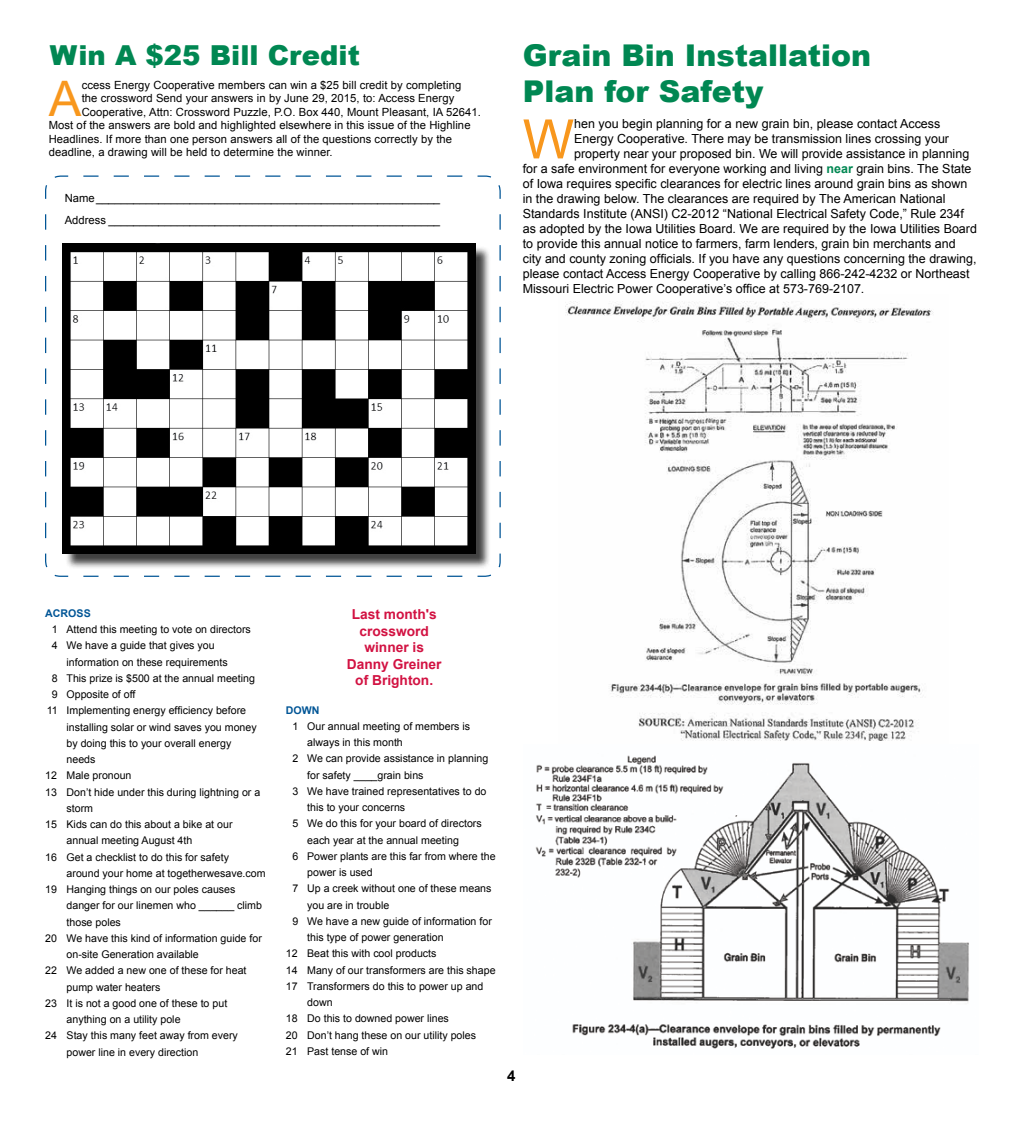
<style>
.page{position:relative;width:1024px;height:1125px;background:#fff}
.page>*{position:absolute;margin:0;border:0;box-sizing:border-box;transform-origin:0 0}
.t1{font:54.38px "Arial";color:#f8971d}
.t2{font:49px "Arial";color:#f8971d}
.t3{font:900 30px/36px "Arial";color:#008752}
.t4{font:900 27.5px "Arial";color:#008752}
.t5{font:700 15px "Arial";color:#000}
.t6{font:700 13.75px/16.5px "Arial";color:#d21242;text-align:center}
.t7{font:12.5px "Arial";color:#000}
.t8{font:11.25px/22.5px "Arial";letter-spacing:.005em;color:#000}
.t9{font:10.62px "Arial";color:#000}
.t10{font:700 10.62px "Arial";color:#005596}
.s1{font-weight:700;color:#008752}
</style>
<div class="page">
<svg style="left:45px;top:175px;width:456px;height:402px"></svg>
<div style="left:65px;top:245px;width:426px;height:324px;background:#000;opacity:.75"></div>
<img style="left:63px;top:244px;width:412px;height:310px">
<img style="left:565px;top:301px;width:368px;height:440px">
<img style="left:535px;top:755px;width:434px;height:294px">
<h3 class="t4" style="left:50px;top:36px;width:311px">Win A $25 Bill Credit</h3>
<h2 class="t2" style="left:49px;top:67px;width:34px">A</h2>
<p class="t8" style="left:82px;top:74px;width:381px">ccess Energy Cooperative members can win a $25 bill credit by completing</p>
<p class="t8" style="left:82px;top:87px;width:374px">the crossword Send your answers in by June 29, 2015, to: Access Energy</p>
<p class="t8" style="left:82px;top:101px;width:401px">Cooperative, Attn: Crossword Puzzle, P.O. Box 440, Mount Pleasant, IA 52641.</p>
<p class="t8" style="left:49px;top:114px;width:423px">Most of the answers are bold and highlighted elsewhere in this issue of the Highline</p>
<p class="t8" style="left:49px;top:128px;width:405px">Headlines. If more than one person answers all of the questions correctly by the</p>
<p class="t8" style="left:49px;top:141px;width:285px">deadline, a drawing will be held to determine the winner.</p>
<p class="t8" style="left:65px;top:186px;width:377px">Name_______________________________________________________<br>Address _____________________________________________________</p>
<h3 class="t3" style="left:523px;top:37px;width:350px">Grain Bin Installation<br>Plan for Safety</h3>
<h1 class="t1" style="left:523px;top:104px;width:53px">W</h1>
<p class="t7" style="left:574px;top:116px;width:368px">hen you begin planning for a new grain bin, please contact Access</p>
<p class="t7" style="left:574px;top:131px;width:376px">Energy Cooperative. There may be transmission lines crossing your</p>
<p class="t7" style="left:574px;top:146px;width:397px">property near your proposed bin. We will provide assistance in planning</p>
<p class="t7" style="left:523px;top:161px;width:450px">for a safe environment for everyone working and living <span class="s1">near</span> grain bins. The State</p>
<p class="t7" style="left:523px;top:176px;width:446px">of Iowa requires specific clearances for electric lines around grain bins as shown</p>
<p class="t7" style="left:523px;top:191px;width:424px">in the drawing below. The clearances are required by The American National</p>
<p class="t7" style="left:523px;top:206px;width:443px">Standards Institute (ANSI) C2-2012 “National Electrical Safety Code,” Rule 234f</p>
<p class="t7" style="left:523px;top:221px;width:456px">as adopted by the Iowa Utilities Board. We are required by the Iowa Utilities Board</p>
<p class="t7" style="left:523px;top:236px;width:434px">to provide this annual notice to farmers, farm lenders, grain bin merchants and</p>
<p class="t7" style="left:523px;top:251px;width:455px">city and county zoning officials. If you have any questions concerning the drawing,</p>
<p class="t7" style="left:523px;top:266px;width:448px">please contact Access Energy Cooperative by calling 866-242-4232 or Northeast</p>
<p class="t7" style="left:523px;top:281px;width:343px">Missouri Electric Power Cooperative’s office at 573-769-2107.</p>
<p class="t10" style="left:45px;top:606px;width:47px">ACROSS</p>
<p class="t9" style="left:52px;top:622px;width:200px">1 Attend this meeting to vote on directors</p>
<p class="t9" style="left:52px;top:639px;width:164px">4 We have a guide that gives you</p>
<p class="t9" style="left:67px;top:655px;width:163px">information on these requirements</p>
<p class="t9" style="left:52px;top:671px;width:205px">8 This prize is $500 at the annual meeting</p>
<p class="t9" style="left:52px;top:687px;width:85px">9 Opposite of off</p>
<p class="t9" style="left:47px;top:704px;width:201px">11 Implementing energy efficiency before</p>
<p class="t9" style="left:67px;top:720px;width:192px">installing solar or wind saves you money</p>
<p class="t9" style="left:67px;top:736px;width:166px">by doing this to your overall energy</p>
<p class="t9" style="left:67px;top:752px;width:30px">needs</p>
<p class="t9" style="left:45px;top:769px;width:88px">12 Male pronoun</p>
<p class="t9" style="left:45px;top:785px;width:216px">13 Don’t hide under this during lightning or a</p>
<p class="t9" style="left:67px;top:801px;width:28px">storm</p>
<p class="t9" style="left:45px;top:817px;width:189px">15 Kids can do this about a bike at our</p>
<p class="t9" style="left:67px;top:834px;width:127px">annual meeting August 4th</p>
<p class="t9" style="left:45px;top:850px;width:185px">16 Get a checklist to do this for safety</p>
<p class="t9" style="left:67px;top:866px;width:201px">around your home at togetherwesave.com</p>
<p class="t9" style="left:45px;top:882px;width:192px">19 Hanging things on our poles causes</p>
<p class="t9" style="left:67px;top:899px;width:197px">danger for our linemen who ______ climb</p>
<p class="t9" style="left:67px;top:915px;width:56px">those poles</p>
<p class="t9" style="left:45px;top:931px;width:218px">20 We have this kind of information guide for</p>
<p class="t9" style="left:67px;top:947px;width:134px">on-site Generation available</p>
<p class="t9" style="left:45px;top:964px;width:203px">22 We added a new one of these for heat</p>
<p class="t9" style="left:67px;top:980px;width:95px">pump water heaters</p>
<p class="t9" style="left:45px;top:996px;width:183px">23 It is not a good one of these to put</p>
<p class="t9" style="left:67px;top:1012px;width:115px">anything on a utility pole</p>
<p class="t9" style="left:45px;top:1029px;width:194px">24 Stay this many feet away from every</p>
<p class="t9" style="left:67px;top:1045px;width:133px">power line in every direction</p>
<p class="t6" style="left:347px;top:607px;width:96px">Last month's crossword winner is<br>Danny Greiner of Brighton.</p>
<p class="t10" style="left:286px;top:703px;width:35px">DOWN</p>
<p class="t9" style="left:292px;top:719px;width:179px">1 Our annual meeting of members is</p>
<p class="t9" style="left:307px;top:736px;width:97px">always in this month</p>
<p class="t9" style="left:292px;top:752px;width:197px">2 We can provide assistance in planning</p>
<p class="t9" style="left:307px;top:768px;width:118px">for safety ____grain bins</p>
<p class="t9" style="left:292px;top:784px;width:195px">3 We have trained representatives to do</p>
<p class="t9" style="left:307px;top:801px;width:100px">this to your concerns</p>
<p class="t9" style="left:292px;top:817px;width:191px">5 We do this for your board of directors</p>
<p class="t9" style="left:307px;top:833px;width:153px">each year at the annual meeting</p>
<p class="t9" style="left:292px;top:849px;width:205px">6 Power plants are this far from where the</p>
<p class="t9" style="left:307px;top:866px;width:67px">power is used</p>
<p class="t9" style="left:292px;top:882px;width:200px">7 Up a creek without one of these means</p>
<p class="t9" style="left:307px;top:898px;width:84px">you are in trouble</p>
<p class="t9" style="left:292px;top:914px;width:201px">9 We have a new guide of information for</p>
<p class="t9" style="left:307px;top:930px;width:138px">this type of power generation</p>
<p class="t9" style="left:286px;top:947px;width:152px">12 Beat this with cool products</p>
<p class="t9" style="left:286px;top:963px;width:211px">14 Many of our transformers are this shape</p>
<p class="t9" style="left:286px;top:979px;width:199px">17 Transformers do this to power up and</p>
<p class="t9" style="left:307px;top:995px;width:27px">down</p>
<p class="t9" style="left:286px;top:1012px;width:164px">18 Do this to downed power lines</p>
<p class="t9" style="left:286px;top:1028px;width:192px">20 Don’t hang these on our utility poles</p>
<p class="t9" style="left:286px;top:1044px;width:104px">21 Past tense of win</p>
<h3 class="t5" style="left:507px;top:1065px;width:10px">4</h3>
</div>
